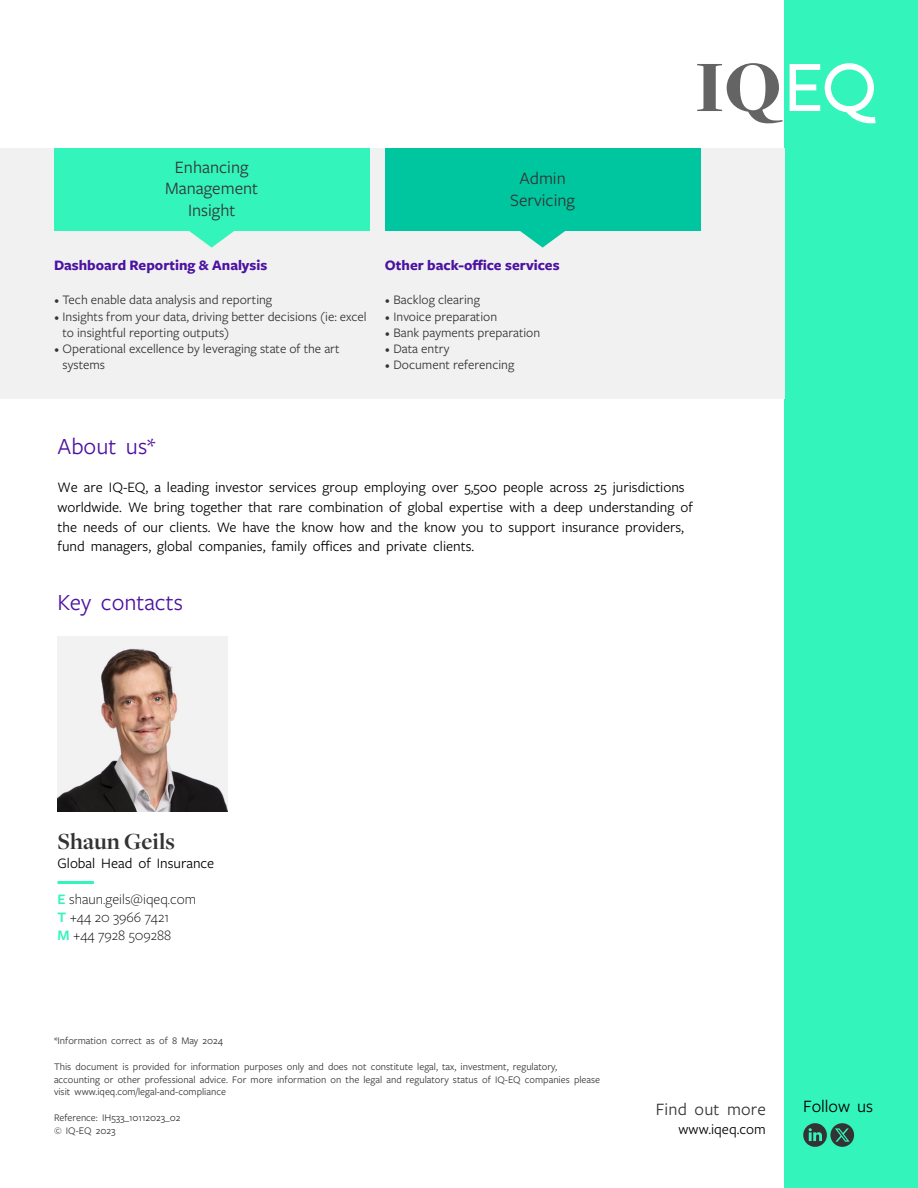
<style>
.page{position:relative;width:918px;height:1188px;background:#fff}
.page>*{position:absolute;margin:0;border:0;box-sizing:border-box;transform-origin:0 0}
.Body_copy{font:24px "Freight Sans Pro";color:#4c12a1}
.t1{font:700 24px "Freight Disp Pro";color:#333}
.t2{font:18px/21.6px "Freight Sans Pro";color:#333;text-align:center}
.t3{font:18px "Freight Sans Pro";color:#000}
.Body_copy-2{font:15px/19.8px "Freight Sans Pro";color:#000}
.t4{font:700 15px "Freight Sans Pro";color:#4c12a1}
.t5{font:300 15px/18px "Freight Sans Pro";color:#000}
.t6{font:13.5px/16.2px "Freight Sans Pro";color:#333}
.t7{font:10.5px/12.6px "Freight Sans Pro";color:#333}
.s1{font-family:"Minion Pro"}
.s2{font-weight:600;color:#33f4bb}
</style>
<div class="page">
<div style="left:784px;top:0;width:134px;height:1188px;background:#33f4bb"></div>
<svg style="left:697px;top:63px;width:86px;height:60px"></svg>
<svg style="left:790px;top:63px;width:86px;height:60px"></svg>
<div style="left:0;top:148px;width:784px;height:251px;background:#f1f1f1"></div>
<div style="left:54px;top:148px;width:315px;height:83px;background:#33f4bb"></div>
<svg style="left:189px;top:231px;width:45px;height:17px"></svg>
<div style="left:385px;top:148px;width:315px;height:83px;background:#00c6a0"></div>
<svg style="left:520px;top:231px;width:45px;height:17px"></svg>
<img style="left:58px;top:636px;width:170px;height:175px">
<hr style="left:58px;top:881px;width:36px;height:3px;background:#33f4bb">
<svg style="left:803px;top:1123px;width:51px;height:24px"></svg>
<p class="t2" style="left:165px;top:155px;width:94px">Enhancing<br>Management<br>Insight</p>
<p class="t4" style="left:54px;top:255px;width:215px">Dashboard Reporting &amp; Analysis</p>
<p class="t6" style="left:54px;top:291px;width:220px"><span class="s1">•</span> Tech enable data analysis and reporting</p>
<p class="t6" style="left:63px;top:308px;width:306px;text-indent:-9px"><span class="s1">•</span> Insights from your data, driving better decisions (ie: excel to insightful reporting outputs)</p>
<p class="t6" style="left:63px;top:340px;width:279px;text-indent:-9px"><span class="s1">•</span> Operational excellence by leveraging state of the art systems</p>
<p class="t2" style="left:519px;top:167px;width:48px">Admin</p>
<p class="t2" style="left:510px;top:188px;width:66px">Servicing</p>
<p class="t4" style="left:385px;top:255px;width:176px">Other back-office services</p>
<p class="t6" style="left:385px;top:291px;width:97px"><span class="s1">•</span> Backlog clearing</p>
<p class="t6" style="left:385px;top:308px;width:114px"><span class="s1">•</span> Invoice preparation</p>
<p class="t6" style="left:385px;top:324px;width:157px"><span class="s1">•</span> Bank payments preparation</p>
<p class="t6" style="left:385px;top:340px;width:66px"><span class="s1">•</span> Data entry</p>
<p class="t6" style="left:385px;top:356px;width:131px"><span class="s1">•</span> Document referencing</p>
<p class="Body_copy" style="left:58px;top:430px;width:99px">About us*</p>
<p class="Body_copy-2" style="left:58px;top:477px;width:637px">We are IQ-EQ, a leading investor services group employing over 5,500 people across 25 jurisdictions worldwide. We bring together that rare combination of global expertise with a deep understanding of the needs of our clients. We have the know how and the know you to support insurance providers, fund managers, global companies, family offices and private clients.</p>
<p class="Body_copy" style="left:58px;top:587px;width:127px">Key contacts</p>
<p class="t1" style="left:58px;top:825px;width:119px">Shaun Geils</p>
<p class="Body_copy-2" style="left:58px;top:853px;width:158px">Global Head of Insurance</p>
<p class="t5" style="left:58px;top:890px;width:140px"><span class="s2">E</span> shaun.geils@iqeq.com<br><span class="s2">T</span> +44 20 3966 7421<br><span class="s2">M</span> +44 7928 509288</p>
<p class="t7" style="left:54px;top:1034px;width:171px">*Information correct as of 8 May 2024</p>
<p class="t7" style="left:54px;top:1060px;width:548px">This document is provided for information purposes only and does not constitute legal, tax, investment, regulatory, accounting or other professional advice. For more information on the legal and regulatory status of IQ-EQ companies please visit www.iqeq.com/legal-and-compliance</p>
<p class="t7" style="left:54px;top:1111px;width:128px">Reference: IH533_10112023_02 © IQ-EQ 2023</p>
<p class="t2" style="left:656px;top:1097px;width:111px">Find out more</p>
<p class="t3" style="left:803px;top:1094px;width:72px">Follow us</p>
<p class="Body_copy-2" style="left:678px;top:1119px;width:89px">www.iqeq.com</p>
</div>
